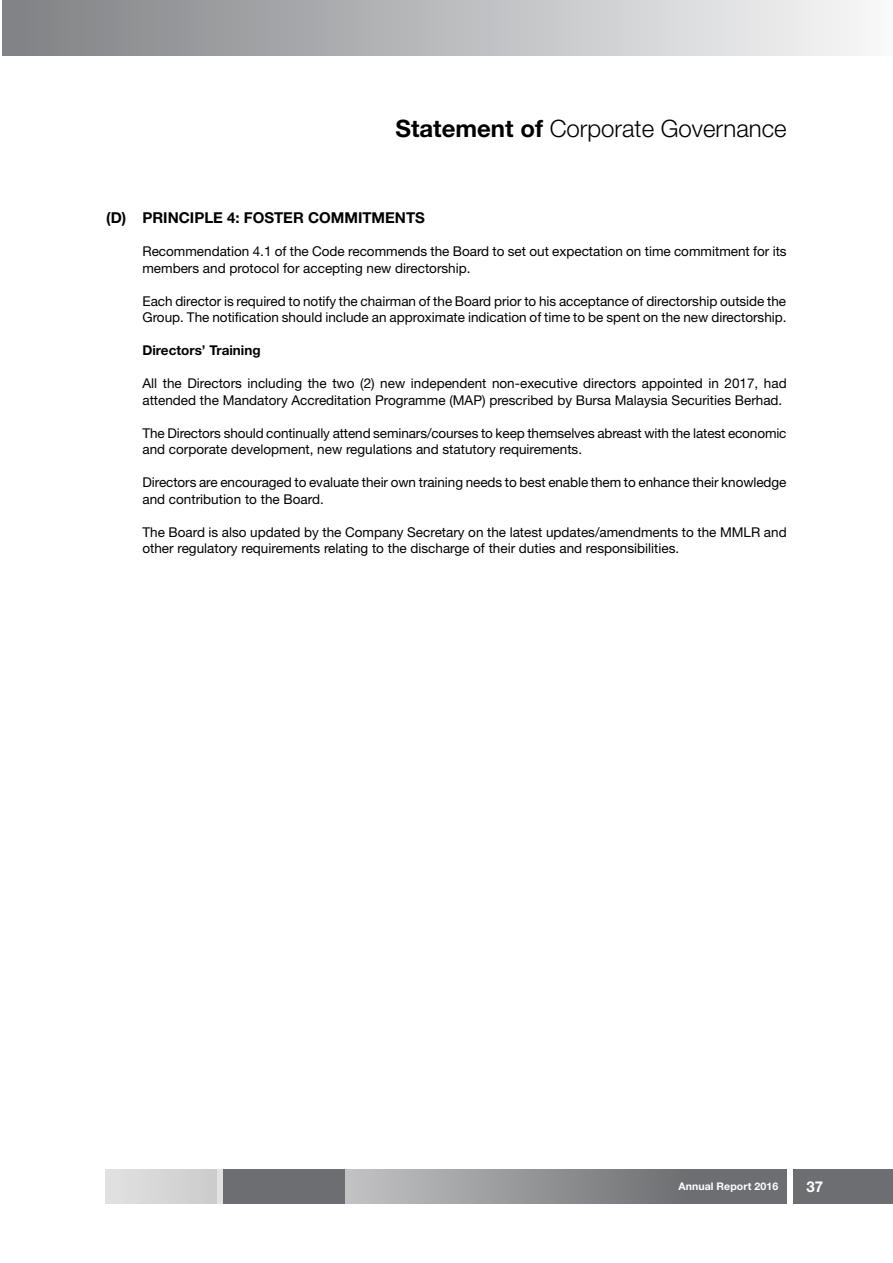
<style>
.page{position:relative;width:893px;height:1263px;background:#fff}
.page>*{position:absolute;margin:0;border:0;box-sizing:border-box;transform-origin:0 0}
.t1{font:300 24px "Helvetica Neue LT Std";color:#000}
.t2{font:700 15px "Helvetica Neue LT Std";color:#000}
.t3{font:700 15px "Helvetica Neue LT Std";color:#fff}
.t4{font:13.5px/16.5px "Helvetica Neue LT Std";color:#000}
.t5{font:700 13.5px "Helvetica Neue LT Std";color:#000}
.t6{font:700 10.5px "Helvetica Neue LT Std";letter-spacing:.01em;color:#fff}
.s1{font-weight:700}
</style>
<div class="page">
<svg style="left:217px;top:1169px;width:570px;height:34px;background:#8f9092"></svg>
<div style="left:105px;top:1169px;width:112px;height:34px;background:#d7d7d7"></div>
<div style="left:793px;top:1169px;width:100px;height:34px;background:#6d6e71"></div>
<div style="left:223px;top:1169px;width:121px;height:34px;background:#6d6e71"></div>
<div style="left:2px;top:0;width:891px;height:55px;background:linear-gradient(to right,#7d8083,#f8f9f9)"></div>
<h1 class="t1" style="left:395px;top:114px;width:393px"><span class="s1">Statement of</span> Corporate Governance</h1>
<p class="t2" style="left:106px;top:209px;width:56px">(D) PRINCI</p>
<p class="t2" style="left:194px;top:209px;width:231px">PLE 4: FOSTER COMMITMENTS</p>
<p class="t4" style="left:106px;top:243px;width:24px">R</p>
<p class="t4" style="left:142px;top:243px;width:646px;text-indent:9px">ecommendation 4.1 of the Code recommends the Board to set out expectation on time commitment for its members and protocol for accepting new directorship.</p>
<p class="t4" style="left:106px;top:293px;width:23px">E</p>
<p class="t4" style="left:142px;top:293px;width:646px;text-align:center">ach director is required to notify the chairman of the Board prior to his acceptance of directorship outside the<br>Group. The notification should include an approximate indication of time to be spent on the new directorship.</p>
<p class="t5" style="left:142px;top:342px;width:120px">Directors’ Training</p>
<p class="t4" style="left:106px;top:375px;width:24px">A</p>
<p class="t4" style="left:142px;top:375px;width:646px;text-indent:9px">ll the Directors including the two (2) new independent non-executive directors appointed in 2017, had attended the Mandatory Accreditation Programme (MAP) prescribed by Bursa Malaysia Securities Berhad.</p>
<p class="t4" style="left:106px;top:425px;width:23px">T</p>
<p class="t4" style="left:142px;top:425px;width:646px;text-indent:8px">he Directors should continually attend seminars/courses to keep themselves abreast with the latest economic and corporate development, new regulations and statutory requirements.</p>
<p class="t4" style="left:142px;top:474px;width:645px">Directors are encouraged to evaluate their own training needs to best enable them to enhance their knowledge and contribution to the Board.</p>
<p class="t4" style="left:106px;top:524px;width:23px">T</p>
<p class="t4" style="left:142px;top:524px;width:646px;text-indent:8px">he Board is also updated by the Company Secretary on the latest updates/amendments to the MMLR and other regulatory requirements relating to the discharge of their duties and responsibilities.</p>
<p class="t6" style="left:678px;top:1180px;width:101px">Annual Report 2016</p>
<p class="t3" style="left:806px;top:1177px;width:18px">37</p>
</div>
